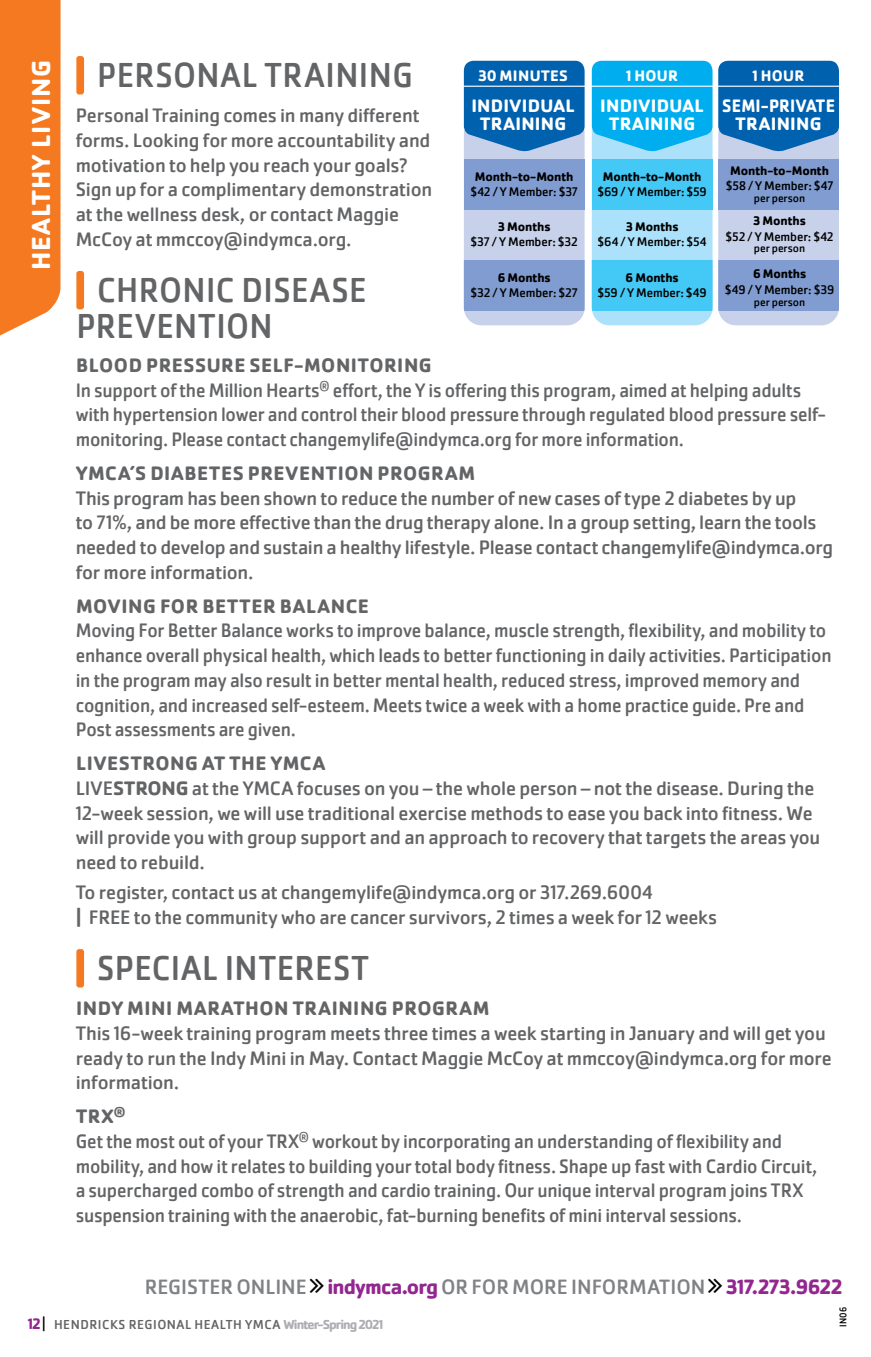
<style>
.page{position:relative;width:871px;height:1357px;background:#fff}
.page>*{position:absolute;margin:0;border:0;box-sizing:border-box;transform-origin:0 0}
.Section_Head{font:36px/36px "Cachet Pro";letter-spacing:.01em;color:#636466;scale:.95 1}
.CLASS_DESCRIPTION{font:36px "Cachet Pro";letter-spacing:.01em;color:#636466;scale:.95 1}
.t1{font:700 27px "Cachet Pro";letter-spacing:.035em;color:#fff}
.t2{font:21.6px "Cachet Pro";color:#808285}
.CLASS_DESCRIPTION-2{font:20.25px/24.8px "Cachet Pro";letter-spacing:-.01em;color:#636466}
.CLASS_DESCRIPTION-3{font:20.25px/24.8px "Cachet Pro";letter-spacing:-.01em;color:#636466;scale:.95 1}
.CLASS_DESCRIPTION-4{font:700 20.25px "Cachet Pro";letter-spacing:.03em;color:#636466}
.t3{font:700 18.68px/18.7px "Cachet Pro";letter-spacing:.015em;color:#fff;text-align:center}
.t4{font:700 18.68px/18.7px "Cachet Pro";letter-spacing:.015em;color:#fff;text-align:center;scale:.91 1}
.t5{font:700 15.75px "Cachet Pro";letter-spacing:.02em;color:#fff}
.t6{font:13.5px "Cachet Pro";letter-spacing:.035em;color:#636466}
.t7{font:13.05px "Cachet Pro";letter-spacing:-.01em;color:#000}
.t8{font:700 13.05px "Cachet Pro";letter-spacing:-.01em;color:#000}
.t9{font:11.47px "Cachet Pro";letter-spacing:-.005em;color:#000}
.t10{font:10.12px "Cachet Pro";color:#000;scale:.9 1}
.s1{color:#f47920}
.s2{font-weight:700}
.s3{font-weight:700;color:#92278f}
.s4{font-weight:700;font-size:15.75px;color:#92278f}
.s5{font-size:15.75px;color:#000}
.s6{font-weight:700;color:#acaeb1}
</style>
<div class="page">
<div style="left:0;top:0;width:61px;height:336px;background:#f47920"></div>
<div style="left:464px;top:116px;width:120px;height:209px;background:#c7d1ea;border-radius:18px"></div>
<div style="left:464px;top:260px;width:120px;height:51px;background:#819cd0"></div>
<svg style="left:464px;top:61px;width:120px;height:91px;background:#186fb6"></svg>
<div style="left:464px;top:159px;width:120px;height:51px;background:#819cd0"></div>
<div style="left:718px;top:116px;width:121px;height:209px;background:#c7d1ea;border-radius:18px"></div>
<div style="left:718px;top:260px;width:121px;height:51px;background:#819cd0"></div>
<svg style="left:718px;top:61px;width:121px;height:91px;background:#196fb6"></svg>
<div style="left:718px;top:159px;width:121px;height:51px;background:#819cd0"></div>
<div style="left:592px;top:116px;width:120px;height:209px;background:#abe1fa;border-radius:18px"></div>
<div style="left:592px;top:260px;width:120px;height:51px;background:#44c8f5"></div>
<svg style="left:592px;top:61px;width:120px;height:91px;background:#15b4f0"></svg>
<div style="left:592px;top:159px;width:120px;height:51px;background:#44c8f5"></div>
<p class="t1" style="left:24px;top:270px;width:211px;rotate:-90deg">HEALTHY LIVING</p>
<p class="CLASS_DESCRIPTION" style="left:76px;top:54px;width:356px"><span class="s1">|</span> PERSONAL TRAINING</p>
<p class="t5" style="left:626px;top:66px;width:54px">1 HOUR</p>
<p class="t3" style="left:600px;top:96px;width:105px">INDIVIDUAL<br>TRAINING</p>
<p class="t5" style="left:752px;top:66px;width:54px">1 HOUR</p>
<p class="t4" style="left:722px;top:96px;width:125px">SEMI-PRIVATE<br>TRAINING</p>
<p class="t8" style="left:730px;top:162px;width:100px">Month-to-Month</p>
<p class="t7" style="left:726px;top:178px;width:109px">$58 / Y Member: $47</p>
<p class="t9" style="left:754px;top:191px;width:53px">per person</p>
<p class="t5" style="left:478px;top:66px;width:91px">30 MINUTES</p>
<p class="t3" style="left:471px;top:96px;width:105px">INDIVIDUAL<br>TRAINING</p>
<p class="CLASS_DESCRIPTION-2" style="left:76px;top:103px;width:356px">Personal Training comes in many different forms. Looking for more accountability and motivation to help you reach your goals?</p>
<p class="CLASS_DESCRIPTION-2" style="left:76px;top:177px;width:358px">Sign up for a complimentary demonstration at the wellness desk, or contact Maggie<br>McCoy at mmccoy@indymca.org.</p>
<p class="Section_Head" style="left:76px;top:273px;width:308px"><span class="s1">|</span> CHRONIC DISEASE<br>PREVENTION</p>
<p class="CLASS_DESCRIPTION-4" style="left:76px;top:352px;width:357px">BLOOD PRESSURE SELF-MONITORING</p>
<p class="CLASS_DESCRIPTION-3" style="left:76px;top:378px;width:791px">In support of the Million Hearts<sup>®</sup> effort, the Y is offering this program, aimed at helping adults with hypertension lower and control their blood pressure through regulated blood pressure self&shy;monitoring. Please contact changemylife@indymca.org for more information.</p>
<p class="CLASS_DESCRIPTION-4" style="left:76px;top:460px;width:401px">YMCA’S DIABETES PREVENTION PROGRAM</p>
<p class="CLASS_DESCRIPTION-2" style="left:76px;top:486px;width:759px">This program has been shown to reduce the number of new cases of type 2 diabetes by up<br>to 71%, and be more effective than the drug therapy alone. In a group setting, learn the tools needed to develop and sustain a healthy lifestyle. Please contact changemylife@indymca.org for more information.</p>
<p class="CLASS_DESCRIPTION-4" style="left:76px;top:593px;width:294px">MOVING FOR BETTER BALANCE</p>
<p class="CLASS_DESCRIPTION-3" style="left:76px;top:618px;width:797px">Moving For Better Balance works to improve balance, muscle strength, flexibility, and mobility to enhance overall physical health, which leads to better functioning in daily activities. Participation in the program may also result in better mental health, reduced stress, improved memory and cognition, and increased self-esteem. Meets twice a week with a home practice guide. Pre and Post assessments are given.</p>
<p class="CLASS_DESCRIPTION-4" style="left:76px;top:751px;width:251px">LIVESTRONG AT THE YMCA</p>
<p class="CLASS_DESCRIPTION-2" style="left:76px;top:776px;width:746px">LIVE<span class="s2">STRONG</span> at the YMCA focuses on you – the whole person – not the disease. During the 12-week session, we will use traditional exercise methods to ease you back into fitness. We will provide you with group support and an approach to recovery that targets the areas you need to rebuild.</p>
<p class="CLASS_DESCRIPTION-2" style="left:76px;top:880px;width:643px">To register, contact us at changemylife@indymca.org or 317.269.6004<br><span class="s2">|</span> FREE to the community who are cancer survivors, 2 times a week for 12 weeks</p>
<p class="Section_Head" style="left:76px;top:951px;width:310px"><span class="s1">|</span> SPECIAL INTEREST</p>
<p class="CLASS_DESCRIPTION-2" style="left:76px;top:996px;width:757px"><span class="s2">INDY MINI MARATHON TRAINING PROGRAM<br></span>This 16-week training program meets three times a week starting in January and will get you ready to run the Indy Mini in May. Contact Maggie McCoy at mmccoy@indymca.org for more information.</p>
<p class="CLASS_DESCRIPTION-4" style="left:76px;top:1104px;width:51px">TRX<sup>®</sup></p>
<p class="CLASS_DESCRIPTION-3" style="left:76px;top:1129px;width:782px">Get the most out of your TRX<sup>®</sup> workout by incorporating an understanding of flexibility and mobility, and how it relates to building your total body fitness. Shape up fast with Cardio Circuit, a supercharged combo of strength and cardio training. Our unique interval program joins TRX suspension training with the anaerobic, fat-burning benefits of mini interval sessions.</p>
<p class="t8" style="left:475px;top:168px;width:100px">Month-to-Month</p>
<p class="t7" style="left:470px;top:184px;width:109px">$42 / Y Member: $37</p>
<p class="t8" style="left:603px;top:168px;width:100px">Month-to-Month</p>
<p class="t7" style="left:597px;top:184px;width:111px">$69 / Y Member: $59</p>
<p class="t8" style="left:753px;top:213px;width:54px">3 Months</p>
<p class="t7" style="left:725px;top:229px;width:109px">$52 / Y Member: $42</p>
<p class="t9" style="left:754px;top:242px;width:53px">per person</p>
<p class="t8" style="left:498px;top:218px;width:54px">3 Months</p>
<p class="t7" style="left:470px;top:234px;width:109px">$37 / Y Member: $32</p>
<p class="t8" style="left:626px;top:218px;width:54px">3 Months</p>
<p class="t7" style="left:597px;top:234px;width:111px">$64 / Y Member: $54</p>
<p class="t8" style="left:753px;top:266px;width:55px">6 Months</p>
<p class="t7" style="left:725px;top:282px;width:111px">$49 / Y Member: $39</p>
<p class="t9" style="left:754px;top:295px;width:53px">per person</p>
<p class="t8" style="left:498px;top:269px;width:55px">6 Months</p>
<p class="t7" style="left:470px;top:285px;width:109px">$32 / Y Member: $27</p>
<p class="t8" style="left:625px;top:269px;width:55px">6 Months</p>
<p class="t7" style="left:597px;top:285px;width:111px">$59 / Y Member: $49</p>
<p class="t2" style="left:145px;top:1274px;width:699px">REGISTER ONLINE <span class="s3">indymca.org</span> OR FOR MORE INFORMATION <span class="s3">317.273.9622</span></p>
<p class="t6" style="left:28px;top:1316px;width:357px"><span class="s4">12</span> <span class="s5">|</span> HENDRICKS REGIONAL HEALTH YMCA <span class="s6">Winter-Spring 2021</span></p>
<p class="t10" style="left:837px;top:1326px;width:23px;rotate:-90deg">IN06</p>
</div>
